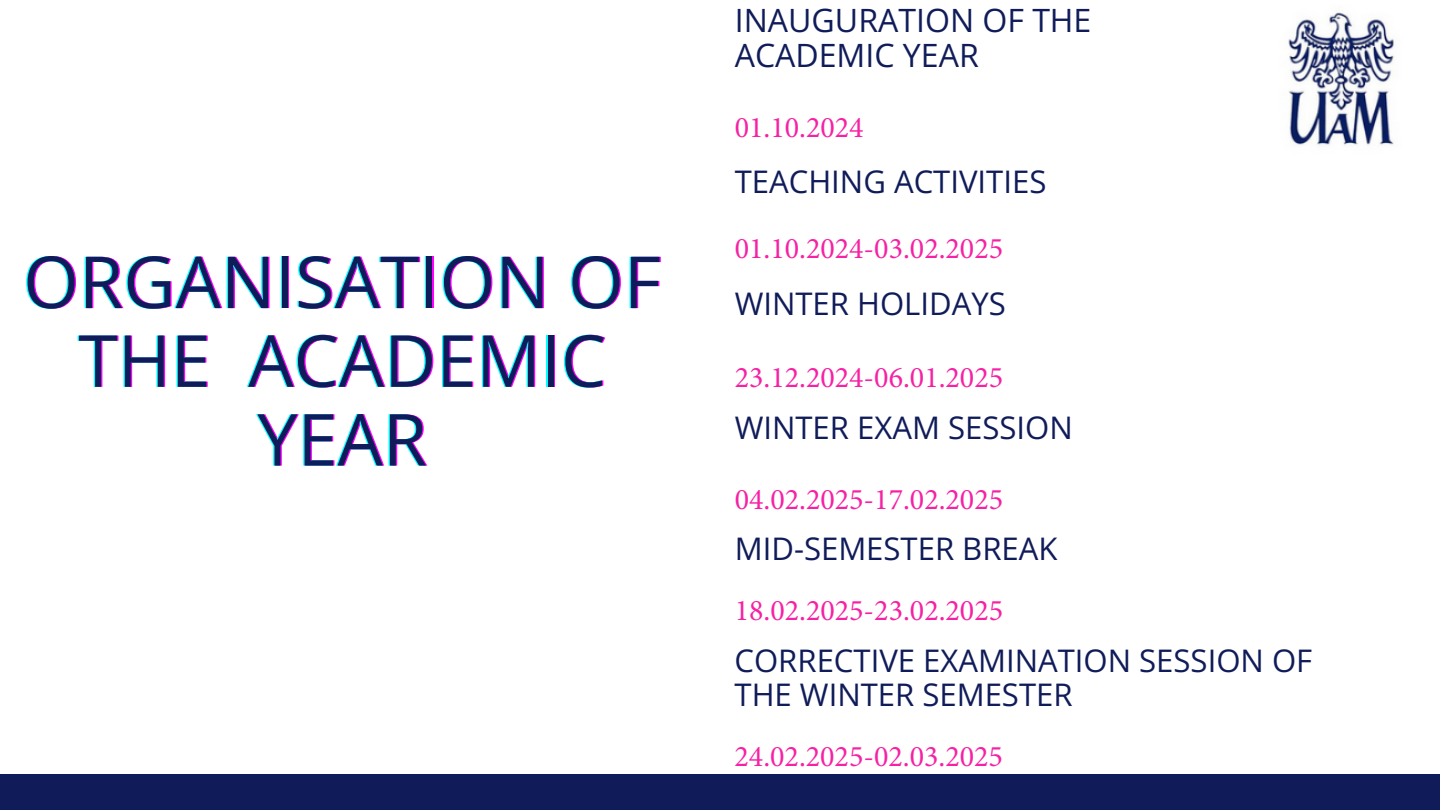
<style>
.page{position:relative;width:1440px;height:810px;background:#fff}
.page>*{position:absolute;margin:0;border:0;box-sizing:border-box;transform-origin:0 0}
.t1{font:71.9px/78.8px "Open Sans";color:#f0f;text-align:center}
.t2{font:32.1px/35.2px "Open Sans";color:#101c59}
.t3{font:31.1px/33.8px "Open Sans";color:#101c59}
.t4{font:30px "Minion Pro";color:#f621a4}
</style>
<div class="page">
<div style="left:0;top:774px;width:1440px;height:36px;background:#101c59"></div>
<img style="left:1288px;top:10px;width:106px;height:135px">
<p class="t1" style="left:25px;top:241px;width:639px">ORGANISATION OF<br>THE ACADEMIC<br>YEAR</p>
<p class="t2" style="left:735px;top:2px;width:358px">INAUGURATION OF THE<br>ACADEMIC YEAR</p>
<p class="t4" style="left:735px;top:107px;width:130px">01.10.2024</p>
<p class="t3" style="left:735px;top:164px;width:313px">TEACHING ACTIVITIES</p>
<p class="t4" style="left:735px;top:228px;width:270px">01.10.2024-03.02.2025</p>
<p class="t3" style="left:735px;top:286px;width:273px">WINTER HOLIDAYS</p>
<p class="t4" style="left:735px;top:358px;width:270px">23.12.2024-06.01.2025</p>
<p class="t3" style="left:735px;top:410px;width:340px">WINTER EXAM SESSION</p>
<p class="t4" style="left:735px;top:480px;width:270px">04.02.2025-17.02.2025</p>
<p class="t3" style="left:735px;top:531px;width:324px">MID-SEMESTER BREAK</p>
<p class="t4" style="left:735px;top:590px;width:270px">18.02.2025-23.02.2025</p>
<p class="t3" style="left:735px;top:643px;width:579px">CORRECTIVE EXAMINATION SESSION OF<br>THE WINTER SEMESTER</p>
<p class="t4" style="left:735px;top:737px;width:270px">24.02.2025-02.03.2025</p>
</div>
